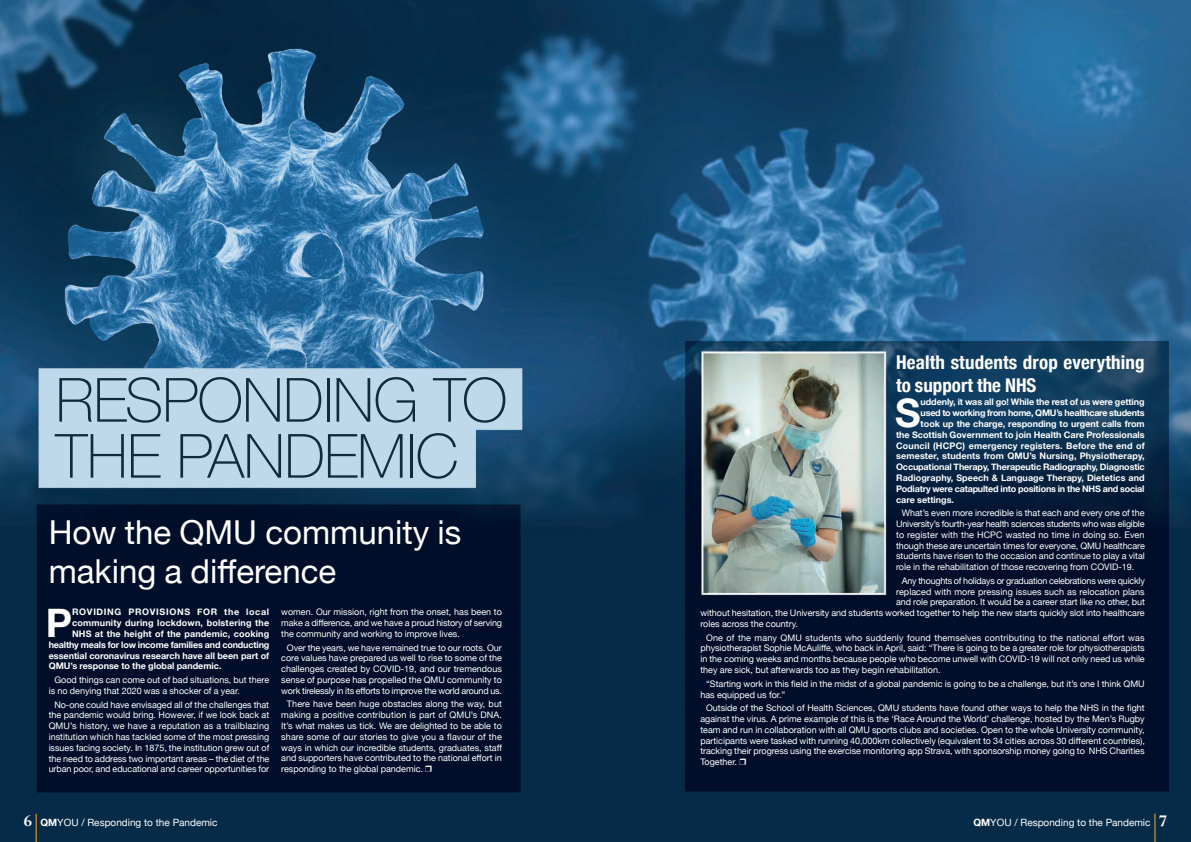
<style>
.page{position:relative;width:1191px;height:842px;background:#fff}
.page>*{position:absolute;margin:0;border:0;box-sizing:border-box;transform-origin:0 0}
.t1{font:100 61px/56px "Helvetica Neue";letter-spacing:-.01em;color:#132940}
.t2{font:700 39.3px "Helvetica Neue";color:#fff}
.t3{font:33px/39.6px "Helvetica Neue";color:#fff}
.t4{font:700 condensed 19px/22.8px "Helvetica Neue";letter-spacing:.01em;color:#fff}
.t5{font:10px "Helvetica Neue";color:#fff}
.t6{font:9px/10.8px "Helvetica Neue";color:#fff;text-align:justify}
.t7{font:700 9px "Helvetica Neue";color:#fff}
.t8{font:700 9px "Helvetica Neue";letter-spacing:.02em;color:#fff}
.t9{font:9px "Helvetica Neue";letter-spacing:-.025em;color:#fff}
.t10{font:700 9px "Helvetica Neue";letter-spacing:-.02em;color:#fff}
.t11{font:700 9px "Helvetica Neue";letter-spacing:-.03em;color:#fff}
.t12{font:700 9px "Helvetica Neue";letter-spacing:.075em;color:#fff}
.s1{font-family:"Perpetua";font-weight:700;font-size:18px}
.s2{font-weight:700}
</style>
<div class="page">
<img style="left:0;top:0;width:1191px;height:842px">
<svg style="left:36px;top:814px;width:1px;height:28px"></svg>
<svg style="left:1154px;top:814px;width:1px;height:28px"></svg>
<h1 class="t1" style="left:56px;top:371px;width:453px">RESPONDING TO<br>THE PANDEMIC</h1>
<h3 class="t3" style="left:49px;top:512px;width:414px">How the QMU community is making a difference</h3>
<h2 class="t2" style="left:46px;top:599px;width:28px">P</h2>
<p class="t12" style="left:72px;top:607px;width:199px">ROVIDING PROVISIONS FOR the local</p>
<p class="t8" style="left:72px;top:617px;width:199px">community during lockdown, bolstering the</p>
<p class="t7" style="left:72px;top:628px;width:198px">NHS at the height of the pandemic, cooking</p>
<p class="t7" style="left:49px;top:639px;width:222px">healthy meals for low income families and conducting</p>
<p class="t7" style="left:49px;top:650px;width:222px">essential coronavirus research have all been part of</p>
<p class="t7" style="left:49px;top:661px;width:174px">QMU’s response to the global pandemic.</p>
<p class="t6" style="left:49px;top:674px;width:222px;text-indent:6px">Good things can come out of bad situations, but there is no denying that 2020 was a shocker of a year.</p>
<p class="t6" style="left:49px;top:699px;width:222px;text-align:center">No-one could have envisaged all of the challenges that the pandemic would bring. However, if we look back at QMU’s history, we have a reputation as a trailblazing institution which has tackled some of the most pressing issues facing society. In 1875, the institution grew out of the need to address two important areas – the diet of the urban poor, and educational and career opportunities for</p>
<p class="t6" style="left:281px;top:606px;width:222px">women. Our mission, right from the onset, has been to make a difference, and we have a proud history of serving the community and working to improve lives.</p>
<p class="t6" style="left:281px;top:642px;width:222px;text-indent:6px">Over the years, we have remained true to our roots. Our core values have prepared us well to rise to some of the challenges created by COVID-19, and our tremendous sense of purpose has propelled the QMU community to work tirelessly in its efforts to improve the world around us.</p>
<p class="t6" style="left:281px;top:699px;width:222px;text-indent:6px">There have been huge obstacles along the way, but making a positive contribution is part of QMU’s DNA.<br>It’s what makes us tick. We are delighted to be able to share some of our stories to give you a flavour of the ways in which our incredible students, graduates, staff and supporters have contributed to the national effort in responding to the global pandemic. ❒</p>
<h3 class="t4" style="left:896px;top:350px;width:250px">Health students drop everything to support the NHS</h3>
<h2 class="t2" style="left:895px;top:389px;width:27px">S</h2>
<p class="t7" style="left:920px;top:396px;width:225px">uddenly, it was all go! While the rest of us were getting</p>
<p class="t11" style="left:920px;top:407px;width:225px">used to working from home, QMU’s healthcare students</p>
<p class="t7" style="left:920px;top:418px;width:225px">took up the charge, responding to urgent calls from</p>
<p class="t7" style="left:896px;top:429px;width:250px">the Scottish Government to join Health Care Professionals</p>
<p class="t8" style="left:896px;top:440px;width:250px">Council (HCPC) emergency registers. Before the end of</p>
<p class="t7" style="left:896px;top:450px;width:250px">semester, students from QMU’s Nursing, Physiotherapy,</p>
<p class="t7" style="left:896px;top:461px;width:250px">Occupational Therapy, Therapeutic Radiography, Diagnostic</p>
<p class="t7" style="left:896px;top:472px;width:250px">Radiography, Speech &amp; Language Therapy, Dietetics and</p>
<p class="t10" style="left:896px;top:483px;width:250px">Podiatry were catapulted into positions in the NHS and social</p>
<p class="t7" style="left:896px;top:494px;width:59px">care settings.</p>
<p class="t6" style="left:896px;top:507px;width:250px;text-indent:6px">What’s even more incredible is that each and every one of the University’s fourth-year health sciences students who was eligible to register with the HCPC wasted no time in doing so. Even though these are uncertain times for everyone, QMU healthcare students have risen to the occasion and continue to play a vital role in the rehabilitation of those recovering from COVID-19.</p>
<p class="t9" style="left:901px;top:575px;width:244px">Any thoughts of holidays or graduation celebrations were quickly</p>
<p class="t6" style="left:896px;top:586px;width:250px">replaced with more pressing issues such as relocation plans</p>
<p class="t6" style="left:896px;top:597px;width:250px">and role preparation. It would be a career start like no other, but</p>
<p class="t6" style="left:700px;top:607px;width:446px">without hesitation, the University and students worked together to help the new starts quickly slot into healthcare</p>
<p class="t6" style="left:700px;top:618px;width:99px">roles across the country.</p>
<p class="t6" style="left:700px;top:632px;width:446px;text-indent:6px">One of the many QMU students who suddenly found themselves contributing to the national effort was physiotherapist Sophie McAuliffe, who back in April, said: “There is going to be a greater role for physiotherapists in the coming weeks and months because people who become unwell with COVID-19 will not only need us while they are sick, but afterwards too as they begin rehabilitation.</p>
<p class="t6" style="left:700px;top:678px;width:446px;text-indent:6px">“Starting work in this field in the midst of a global pandemic is going to be a challenge, but it’s one I think QMU has equipped us for.”</p>
<p class="t6" style="left:700px;top:702px;width:446px;text-indent:6px">Outside of the School of Health Sciences, QMU students have found other ways to help the NHS in the fight against the virus. A prime example of this is the ‘Race Around the World’ challenge, hosted by the Men’s Rugby team and run in collaboration with all QMU sports clubs and societies. Open to the whole University community, participants were tasked with running 40,000km collectively (equivalent to 34 cities across 30 different countries), tracking their progress using the exercise monitoring app Strava, with sponsorship money going to NHS Charities Together. ❒</p>
<p class="t5" style="left:24px;top:816px;width:195px"><span class="s1">6</span> <span class="s2">QM</span>YOU / Responding to the Pandemic</p>
<p class="t5" style="left:973px;top:816px;width:195px"><span class="s2">QM</span>YOU / Responding to the Pandemic <span class="s1">7</span></p>
</div>
